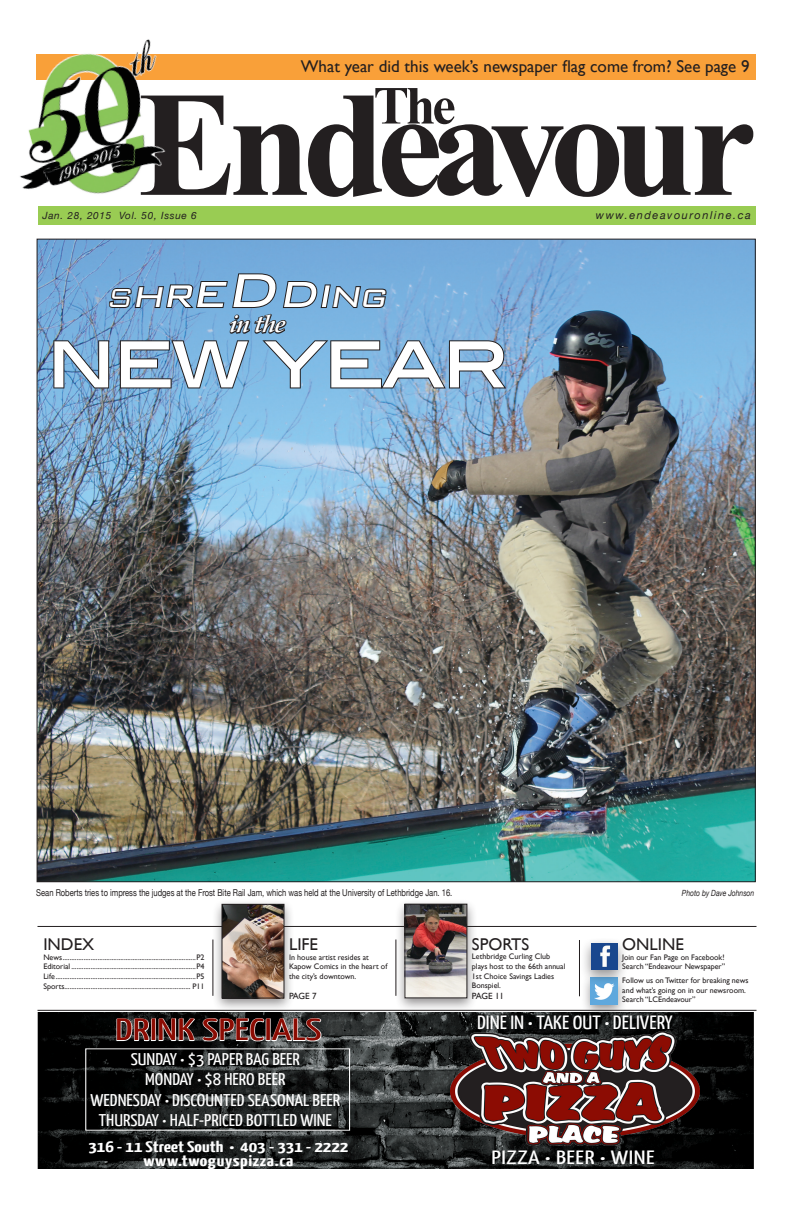
<style>
.page{position:relative;width:792px;height:1224px;background:#fff}
.page>*{position:absolute;margin:0;border:0;box-sizing:border-box;transform-origin:0 0}
.t1{font:700 150px "Times New Roman";letter-spacing:-.07em;color:#231f20}
.t2{font:75px "Blair Md ITCTT Medium";letter-spacing:-.04em;color:#fff}
.t3{font:700 53.6px "Times New Roman";color:#231f20}
.t4{font:italic 300 47px "Bank Gothic";color:#fff}
.t5{font:30.7px "Yanone Kaffeesatz";color:#8c0c03;scale:1.47 1}
.t6{font:italic 700 24px "Book Antiqua";color:#fff}
.t7{font:19.2px "Yanone Kaffeesatz";color:#fff;scale:1.18 1}
.t8{font:19.2px "Yanone Kaffeesatz";letter-spacing:.02em;color:#fff;scale:1.38 1}
.t9{font:17px "Gill Sans";color:#231f20}
.t10{font:16.9px/20.3px "Yanone Kaffeesatz";color:#fff;text-align:center;scale:1.18 1}
.t11{font:700 15.4px/13.8px "Yanone Kaffeesatz";color:#fff;text-align:center;scale:1.38 1}
.t12{font:italic 11px "Helvetica Neue";letter-spacing:.14em;color:#231f20}
.t13{font:italic 10px "Helvetica Neue";letter-spacing:.07em;color:#231f20}
.t14{font:9.5px "Helvetica Neue";color:#231f20;scale:.8 1}
.t15{font:9px "Gill Sans";letter-spacing:-.04em;color:#231f20}
.t16{font:italic 8.5px "Helvetica Neue";color:#231f20;scale:.8 1}
.t17{font:8px/9.6px "Gill Sans";color:#231f20}
.s1{font-size:35px}
.s2{font-size:51px}
.s3{font-size:59px}
.s4{font-size:77px}
.s5{font-size:41px}
</style>
<div class="page">
<div style="left:39px;top:206px;width:717px;height:19px;background:#99cc53"></div>
<div style="left:36px;top:54px;width:720px;height:25px;background:#f9a039"></div>
<img style="left:39px;top:241px;width:715px;height:639px">
<hr style="left:38px;top:1010px;width:718px;height:1px;background:#231f20">
<hr style="left:38px;top:926px;width:718px;height:1px;background:#231f20">
<hr style="left:579px;top:940px;width:1px;height:56px;background:#231f20">
<div style="left:581px;top:972px;width:46px;height:47px;background:#231f20;opacity:.5"></div>
<img style="left:591px;top:985px;width:26px;height:19px">
<div style="left:580px;top:937px;width:48px;height:48px;background:#231f20;opacity:.5"></div>
<img style="left:591px;top:943px;width:26px;height:26px">
<div style="left:212px;top:898px;width:82px;height:115px;background:#231f20;opacity:.5"></div>
<img style="left:224px;top:906px;width:58px;height:90px">
<div style="left:222px;top:904px;width:62px;height:94px;border:1px solid #231f20"></div>
<div style="left:394px;top:898px;width:83px;height:115px;background:#231f20;opacity:.5"></div>
<img style="left:407px;top:906px;width:58px;height:90px">
<div style="left:405px;top:904px;width:62px;height:94px;border:1px solid #231f20"></div>
<img style="left:20px;top:39px;width:178px;height:186px">
<svg style="left:37px;top:1013px;width:717px;height:155px;background:#1b1e1e"></svg>
<img style="left:450px;top:1032px;width:250px;height:114px">
<svg style="left:115px;top:1017px;width:81px;height:25px;background:#5f6060"></svg>
<svg style="left:202px;top:1017px;width:120px;height:31px;background:#595b5b"></svg>
<div style="left:85px;top:1049px;width:265px;height:82px;border:1px solid #fff"></div>
<svg style="left:52px;top:272px;width:456px;height:117px;background:#6e9bc2"></svg>
<p class="t9" style="left:301px;top:56px;width:450px">What year did this week’s newspaper flag come from? See page 9</p>
<p class="t3" style="left:373px;top:69px;width:84px">The</p>
<p class="t1" style="left:138px;top:41px;width:619px">Endeavour</p>
<p class="t13" style="left:43px;top:209px;width:156px">Jan. 28, 2015 Vol. 50, Issue 6</p>
<p class="t4" style="left:105px;top:259px;width:292px"><span class="s1">S</span>h<span class="s2">r</span><span class="s3">e</span><span class="s4">d</span><span class="s3">d</span><span class="s2">i</span>n<span class="s5">g</span></p>
<p class="t6" style="left:229px;top:310px;width:60px">in the</p>
<p class="t2" style="left:47px;top:299px;width:464px">new year</p>
<p class="t12" style="left:596px;top:207px;width:157px">www.endeavouronline.ca</p>
<p class="t14" style="left:36px;top:886px;width:522px">Sean Roberts tries to impress the judges at the Frost Bite Rail Jam, which was held at the University of Lethbridge Jan. 16.</p>
<p class="t16" style="left:682px;top:887px;width:92px">Photo by Dave Johnson</p>
<p class="t9" style="left:43px;top:934px;width:52px">INDEX</p>
<p class="t17" style="left:43px;top:952px;width:163px">News............................................................................P2</p>
<p class="t17" style="left:43px;top:962px;width:163px">Editorial .......................................................................P4</p>
<p class="t17" style="left:43px;top:971px;width:163px">Life................................................................................P5</p>
<p class="t17" style="left:43px;top:981px;width:163px">Sports........................................................................ P11</p>
<p class="t9" style="left:289px;top:934px;width:31px">LIFE</p>
<p class="t17" style="left:289px;top:952px;width:100px">In house artist resides at<br>Kapow Comics in the heart of the city’s downtown.</p>
<p class="t15" style="left:289px;top:991px;width:29px">PAGE 7</p>
<p class="t9" style="left:472px;top:934px;width:59px">SPORTS</p>
<p class="t17" style="left:472px;top:952px;width:95px">Lethbridge Curling Club plays host to the 66th annual<br>1st Choice Savings Ladies<br>Bonspiel.</p>
<p class="t15" style="left:472px;top:991px;width:34px">PAGE 11</p>
<p class="t9" style="left:622px;top:934px;width:63px">ONLINE</p>
<p class="t17" style="left:622px;top:952px;width:104px">Join our Fan Page on Facebook!<br>Search “Endeavour Newspaper”</p>
<p class="t17" style="left:622px;top:976px;width:128px">Follow us on Twitter for breaking news and what’s going on in our newsroom.<br>Search “LCEndeavour”</p>
<p class="t5" style="left:115px;top:1011px;width:142px">DRINK SPECIALS</p>
<p class="t10" style="left:90px;top:1048px;width:213px">SUNDAY • $3 PAPER BAG BEER<br>MONDAY • $8 HERO BEER<br>WEDNESDAY • DISCOUNTED SEASONAL BEER<br>THURSDAY • HALF-PRICED BOTTLED WINE</p>
<p class="t7" style="left:477px;top:1010px;width:167px">DINE IN • TAKE OUT • DELIVERY</p>
<p class="t11" style="left:88px;top:1139px;width:190px">316 - 11 Street South • 403 - 331 - 2222 www.twoguyspizza.ca</p>
<p class="t8" style="left:491px;top:1146px;width:120px">PIZZA • BEER • WINE</p>
</div>
